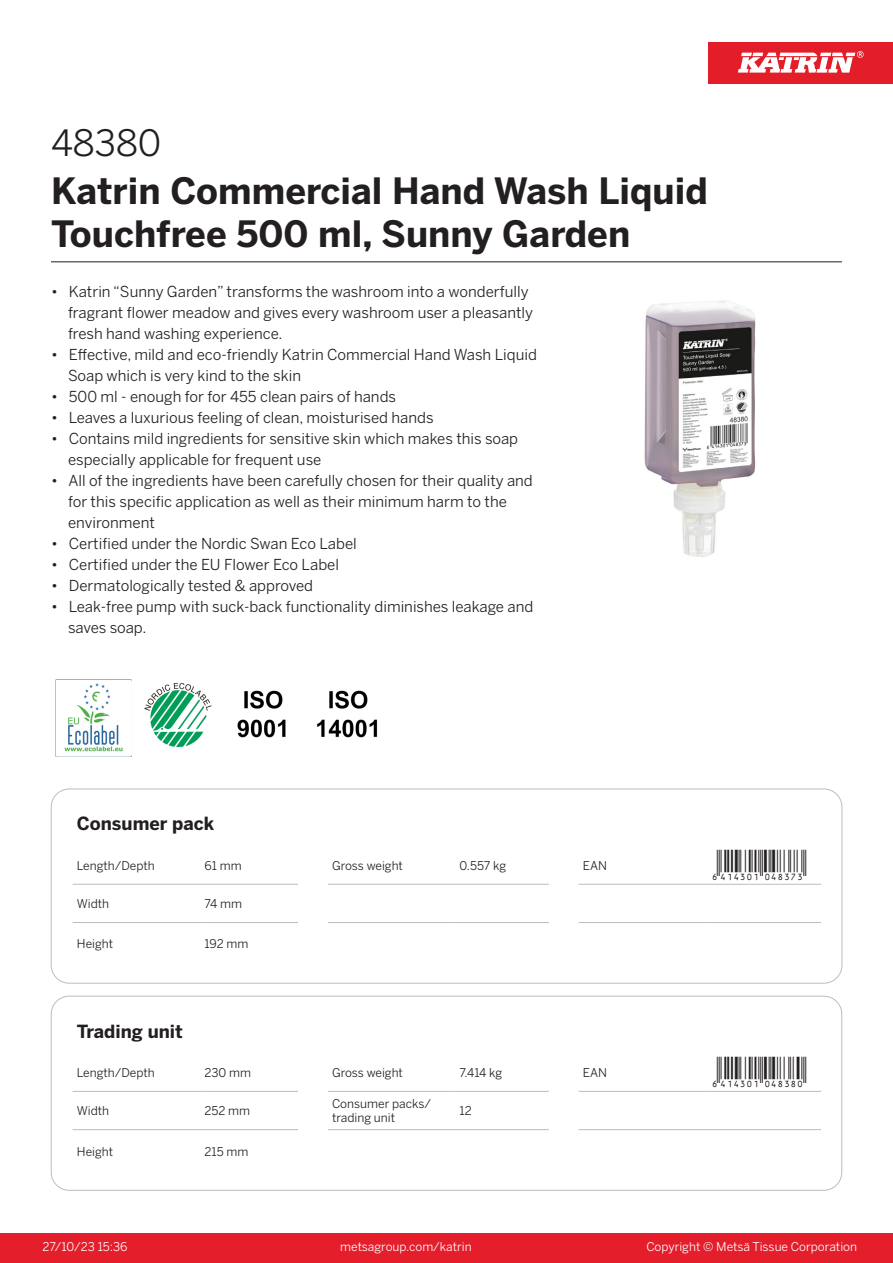
<style>
.page{position:relative;width:893px;height:1263px;background:#fff}
.page>*{position:absolute;margin:0;border:0;box-sizing:border-box;transform-origin:0 0}
.Product_Name{font:700 36px/43.2px "Benton Sans";color:#231f20}
.External_material_co{font:36px "Benton Sans";color:#231f20}
.T_EAN{font:30px "Viisas EAN Matala";color:#231f20}
.T_TableHeader{font:700 18px "Benton Sans";color:#231f20}
.MarketingBullets{font:15px/21px "Benton Sans";color:#231f20}
.T_TableBody{font:12px/14.4px "Benton Sans";color:#231f20}
.t1{font:12px "Benton Sans";color:#fff}
</style>
<div class="page">
<div style="left:0;top:1233px;width:893px;height:30px;background:#e41e2b"></div>
<div style="left:708px;top:43px;width:185px;height:41px;background:#e31e28"></div>
<svg style="left:738px;top:51px;width:126px;height:22px"></svg>
<hr style="left:73px;top:884px;width:127px;height:1px;background:#bcbdc0">
<hr style="left:200px;top:884px;width:98px;height:1px;background:#bcbdc0">
<hr style="left:328px;top:884px;width:127px;height:1px;background:#bcbdc0">
<hr style="left:455px;top:884px;width:94px;height:1px;background:#bcbdc0">
<hr style="left:579px;top:884px;width:127px;height:1px;background:#bcbdc0">
<hr style="left:706px;top:884px;width:115px;height:1px;background:#bcbdc0">
<hr style="left:73px;top:922px;width:127px;height:1px;background:#bcbdc0">
<hr style="left:200px;top:922px;width:98px;height:1px;background:#bcbdc0">
<hr style="left:328px;top:922px;width:127px;height:1px;background:#bcbdc0">
<hr style="left:455px;top:922px;width:94px;height:1px;background:#bcbdc0">
<hr style="left:579px;top:922px;width:127px;height:1px;background:#bcbdc0">
<hr style="left:706px;top:922px;width:115px;height:1px;background:#bcbdc0">
<div style="left:51px;top:789px;width:791px;height:194px;border:1px solid #bcbdc0;border-radius:18px"></div>
<hr style="left:73px;top:1091px;width:127px;height:1px;background:#bcbdc0">
<hr style="left:200px;top:1091px;width:98px;height:1px;background:#bcbdc0">
<hr style="left:328px;top:1091px;width:127px;height:1px;background:#bcbdc0">
<hr style="left:455px;top:1091px;width:94px;height:1px;background:#bcbdc0">
<hr style="left:579px;top:1091px;width:127px;height:1px;background:#bcbdc0">
<hr style="left:706px;top:1091px;width:115px;height:1px;background:#bcbdc0">
<hr style="left:73px;top:1129px;width:127px;height:1px;background:#bcbdc0">
<hr style="left:200px;top:1129px;width:98px;height:1px;background:#bcbdc0">
<hr style="left:328px;top:1129px;width:127px;height:1px;background:#bcbdc0">
<hr style="left:455px;top:1129px;width:94px;height:1px;background:#bcbdc0">
<hr style="left:579px;top:1129px;width:127px;height:1px;background:#bcbdc0">
<hr style="left:706px;top:1129px;width:115px;height:1px;background:#bcbdc0">
<div style="left:51px;top:996px;width:791px;height:194px;border:1px solid #bcbdc0;border-radius:18px"></div>
<img style="left:644px;top:300px;width:112px;height:257px">
<img style="left:55px;top:680px;width:77px;height:76px">
<img style="left:144px;top:682px;width:68px;height:66px">
<img style="left:237px;top:690px;width:49px;height:48px">
<img style="left:317px;top:690px;width:61px;height:48px">
<hr style="left:51px;top:261px;width:791px;height:1px;background:#231f20">
<p class="External_material_co" style="left:51px;top:121px;width:112px">48380</p>
<p class="Product_Name" style="left:51px;top:170px;width:658px">Katrin Commercial Hand Wash Liquid<br>Touchfree 500 ml, Sunny Garden</p>
<p class="MarketingBullets" style="left:68px;top:281px;width:467px;text-indent:-17px">• Katrin “Sunny Garden” transforms the washroom into a wonderfully fragrant flower meadow and gives every washroom user a pleasantly fresh hand washing experience.</p>
<p class="MarketingBullets" style="left:68px;top:344px;width:470px;text-indent:-17px">• Effective, mild and eco-friendly Katrin Commercial Hand Wash Liquid<br>Soap which is very kind to the skin</p>
<p class="MarketingBullets" style="left:51px;top:386px;width:347px">• 500 ml - enough for for 455 clean pairs of hands</p>
<p class="MarketingBullets" style="left:51px;top:407px;width:384px">• Leaves a luxurious feeling of clean, moisturised hands</p>
<p class="MarketingBullets" style="left:68px;top:428px;width:452px;text-indent:-17px">• Contains mild ingredients for sensitive skin which makes this soap especially applicable for frequent use</p>
<p class="MarketingBullets" style="left:68px;top:470px;width:466px;text-indent:-17px">• All of the ingredients have been carefully chosen for their quality and for this specific application as well as their minimum harm to the environment</p>
<p class="MarketingBullets" style="left:51px;top:533px;width:307px">• Certified under the Nordic Swan Eco Label</p>
<p class="MarketingBullets" style="left:51px;top:554px;width:289px">• Certified under the EU Flower Eco Label</p>
<p class="MarketingBullets" style="left:51px;top:575px;width:264px">• Dermatologically tested &amp; approved</p>
<p class="MarketingBullets" style="left:68px;top:596px;width:467px;text-indent:-17px">• Leak-free pump with suck-back functionality diminishes leakage and saves soap.</p>
<p class="T_TableHeader" style="left:77px;top:812px;width:139px">Consumer pack</p>
<p class="T_TableBody" style="left:77px;top:858px;width:79px">Length/Depth</p>
<p class="T_TableBody" style="left:204px;top:858px;width:39px">61 mm</p>
<p class="T_TableBody" style="left:332px;top:858px;width:72px">Gross weight</p>
<p class="T_TableBody" style="left:460px;top:858px;width:48px">0.557 kg</p>
<p class="T_TableBody" style="left:583px;top:858px;width:26px">EAN</p>
<p class="T_EAN" style="left:710px;top:850px;width:97px">*6414301048373*</p>
<p class="T_TableBody" style="left:77px;top:896px;width:34px">Width</p>
<p class="T_TableBody" style="left:204px;top:896px;width:39px">74 mm</p>
<p class="T_TableBody" style="left:77px;top:937px;width:38px">Height</p>
<p class="T_TableBody" style="left:204px;top:937px;width:46px">192 mm</p>
<p class="T_TableHeader" style="left:77px;top:1020px;width:108px">Trading unit</p>
<p class="T_TableBody" style="left:77px;top:1065px;width:79px">Length/Depth</p>
<p class="T_TableBody" style="left:204px;top:1065px;width:48px">230 mm</p>
<p class="T_TableBody" style="left:332px;top:1065px;width:72px">Gross weight</p>
<p class="T_TableBody" style="left:460px;top:1065px;width:44px">7.414 kg</p>
<p class="T_TableBody" style="left:583px;top:1065px;width:26px">EAN</p>
<p class="T_EAN" style="left:710px;top:1057px;width:97px">*6414301048380*</p>
<p class="T_TableBody" style="left:77px;top:1104px;width:34px">Width</p>
<p class="T_TableBody" style="left:204px;top:1104px;width:47px">252 mm</p>
<p class="T_TableBody" style="left:332px;top:1096px;width:100px">Consumer packs/ trading unit</p>
<p class="T_TableBody" style="left:460px;top:1104px;width:14px">12</p>
<p class="T_TableBody" style="left:77px;top:1144px;width:38px">Height</p>
<p class="T_TableBody" style="left:204px;top:1144px;width:45px">215 mm</p>
<p class="t1" style="left:43px;top:1239px;width:86px">27/10/23 15:36</p>
<p class="t1" style="left:340px;top:1239px;width:133px">metsagroup.com/katrin</p>
<p class="t1" style="left:646px;top:1239px;width:212px">Copyright © Metsä Tissue Corporation</p>
</div>
